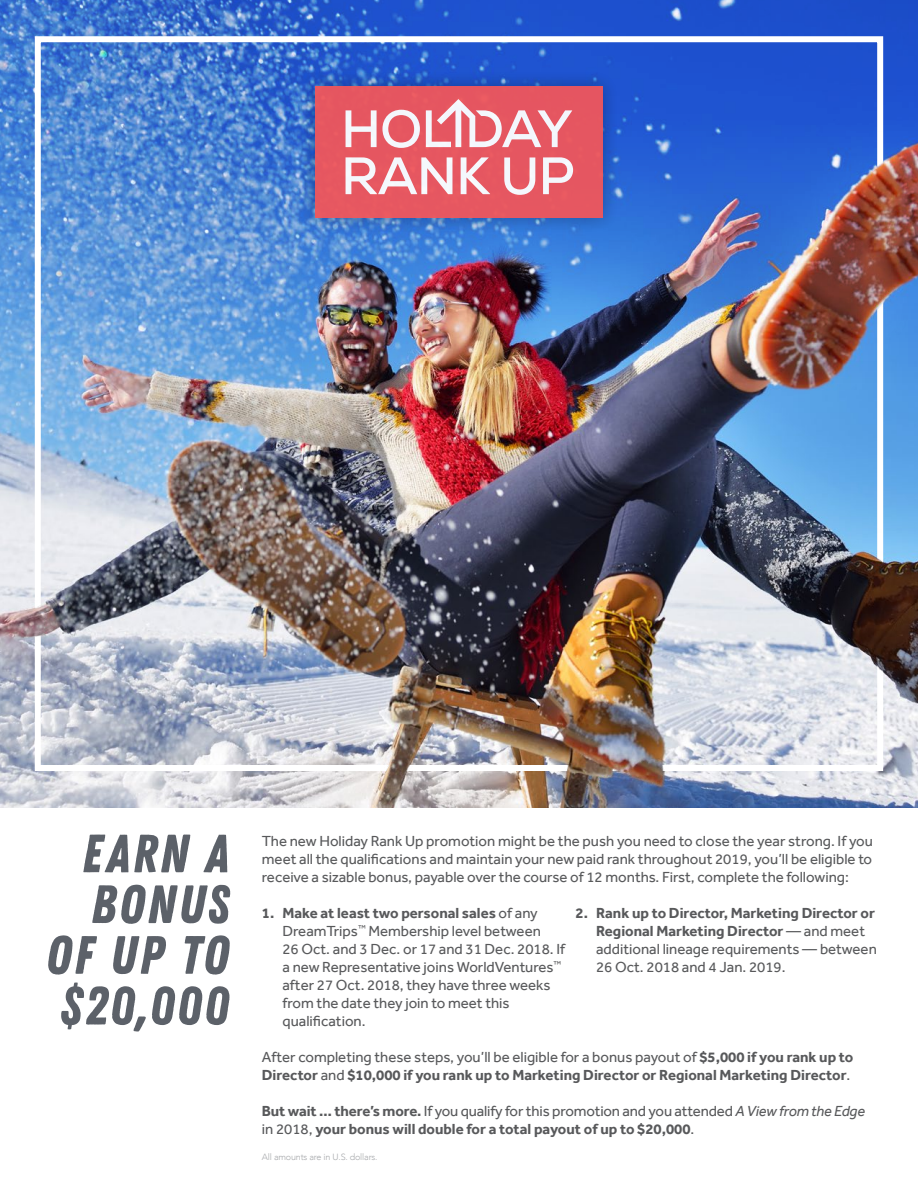
<style>
.page{position:relative;width:918px;height:1188px;background:#fff}
.page>*{position:absolute;margin:0;border:0;box-sizing:border-box;transform-origin:0 0}
.t1{font:53.7px/50.7px "Zing Rust Demo Base";letter-spacing:.04em;color:#5c6169;text-align:right}
.t2{font:15px/18px "Effra";color:#58595b}
.t3{font:700 15px/18px "Effra";color:#58595b}
.t4{font:300 9px "Avenir";letter-spacing:-.02em;color:#a7a9ac}
.s1{font-weight:700}
.s2{font-weight:400}
.s3{font-weight:400;font-style:italic}
</style>
<div class="page">
<img style="left:0;top:788px;width:918px;height:19px">
<svg style="left:0;top:0;width:918px;height:132px;fill:#2055cf"></svg>
<div style="left:299px;top:70px;width:321px;height:165px;background:#000;opacity:.3"></div>
<div style="left:315px;top:86px;width:288px;height:132px;background:#e55661"></div>
<svg style="left:346px;top:110px;width:74px;height:22px"></svg>
<svg style="left:426px;top:99px;width:146px;height:33px"></svg>
<img style="left:0;top:132px;width:918px;height:656px">
<h1 class="t1" style="left:46px;top:828px;width:185px">EARN A<br>BONUS<br>OF UP TO $20,000</h1>
<p class="t2" style="left:262px;top:832px;width:613px;text-align:justify">The new Holiday Rank Up promotion might be the push you need to close the year strong. If you meet all the qualifications and maintain your new paid rank throughout 2019, you’ll be eligible to receive a sizable bonus, payable over the course of 12 months. First, complete the following:</p>
<p class="t2" style="left:282px;top:904px;width:284px;text-indent:-21px"><span class="s1">1. Make at least two personal sales</span> of any DreamTrips<sup>™</sup> Membership level between<br>26 Oct. and 3 Dec. or 17 and 31 Dec. 2018. If a new Representative joins WorldVentures<sup>™ </sup>after 27 Oct. 2018, they have three weeks from the date they join to meet this qualification.</p>
<p class="t2" style="left:596px;top:904px;width:282px;text-indent:-21px"><span class="s1">2. Rank up to Director, Marketing Director or Regional Marketing Director</span> — and meet additional lineage requirements — between 26 Oct. 2018 and 4 Jan. 2019.</p>
<p class="t3" style="left:262px;top:1048px;width:593px"><span class="s2">After completing these steps, you’ll be eligible for a bonus payout of</span> $5,000 if you rank up to<br>Director <span class="s2">and</span> $10,000 if you rank up to Marketing Director or Regional Marketing Director<span class="s2">.</span></p>
<p class="t3" style="left:262px;top:1102px;width:605px">But wait … there’s more. <span class="s2">If you qualify for this promotion and you attended</span> <span class="s3">A View from the Edge </span><span class="s2">in 2018,</span> your bonus will double for a total payout of up to $20,000<span class="s2">.</span></p>
<p class="t4" style="left:262px;top:1152px;width:117px">All amounts are in U.S. dollars.</p>
</div>
